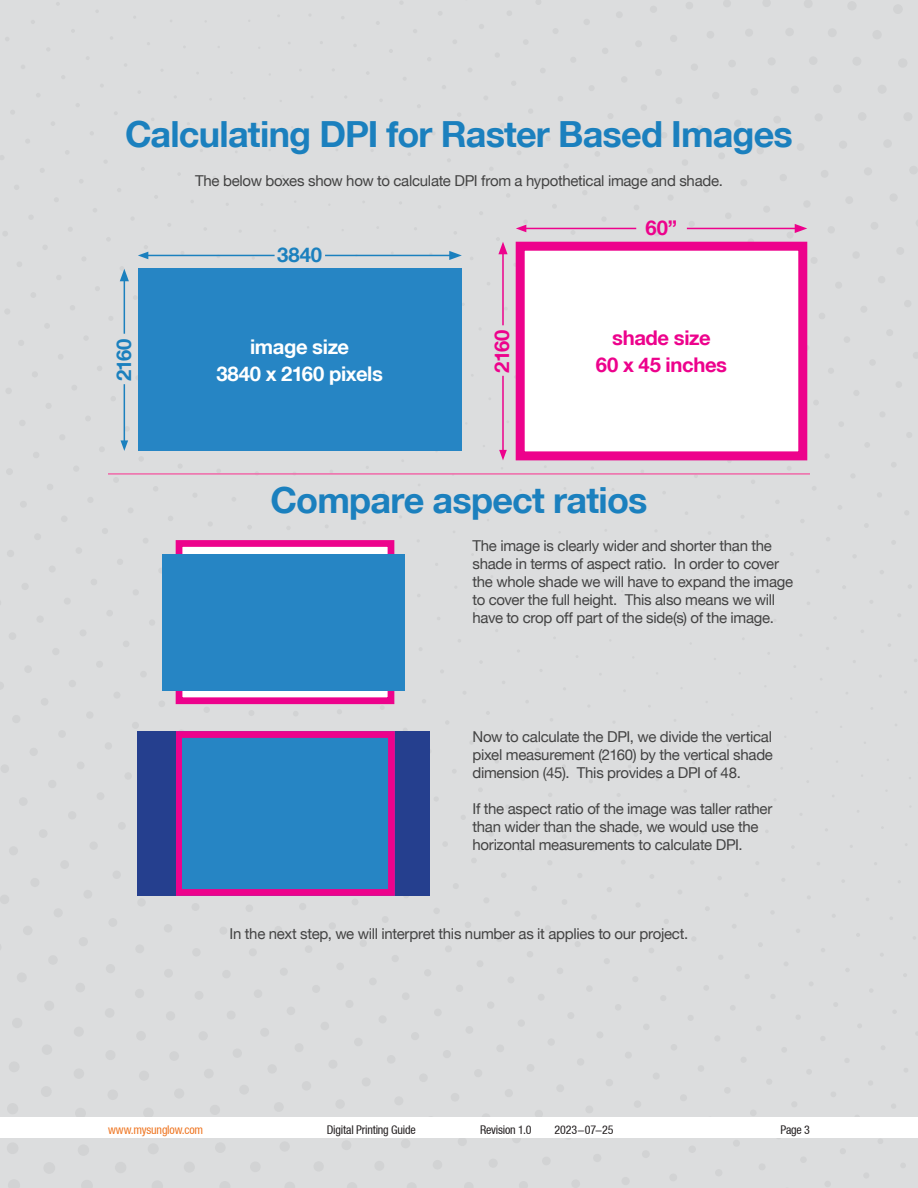
<style>
.page{position:relative;width:918px;height:1188px;background:#fff}
.page>*{position:absolute;margin:0;border:0;box-sizing:border-box;transform-origin:0 0}
.t1{font:700 36px "Helvetica Neue LT";letter-spacing:-.02em;color:#1b80be}
.t2{font:700 20.25px "Helvetica Neue LT";letter-spacing:-.015em;color:#ed028c}
.t3{font:700 20.25px "Helvetica Neue LT";letter-spacing:-.02em;color:#fff}
.t4{font:700 20.25px "Helvetica Neue LT";letter-spacing:-.005em;color:#1b80be}
.t5{font:15px/18px "Helvetica Neue LT";letter-spacing:-.02em;color:#434343}
.t6{font:condensed 12px "Helvetica Neue LT";letter-spacing:-.015em;color:#231f20}
.t7{font:condensed 12px "Helvetica Neue LT";letter-spacing:-.015em;color:#ee7623}
</style>
<div class="page">
<div style="left:0;top:0;width:167px;height:1188px;background:#dcddde"></div>
<div style="left:167px;top:0;width:751px;height:1188px;background:#dcddde"></div>
<div style="left:0;top:1117px;width:918px;height:20px;background:#fff"></div>
<hr style="left:108px;top:473px;width:351px;height:2px;background:#f168a8">
<hr style="left:459px;top:473px;width:351px;height:2px;background:#f168a8">
<div style="left:520px;top:246px;width:283px;height:210px;background:#fff"></div>
<div style="left:516px;top:242px;width:291px;height:218px;border:9px solid #ed028c"></div>
<div style="left:138px;top:269px;width:324px;height:182px;background:#2685c4"></div>
<hr style="left:146px;top:255px;width:129px;height:1px;background:#1b80be">
<svg style="left:138px;top:245px;width:10px;height:14px"></svg>
<hr style="left:325px;top:255px;width:126px;height:1px;background:#1b80be">
<svg style="left:449px;top:251px;width:13px;height:9px"></svg>
<hr style="left:124px;top:384px;width:1px;height:59px;background:#1b80be">
<svg style="left:121px;top:440px;width:7px;height:11px"></svg>
<hr style="left:124px;top:279px;width:1px;height:55px;background:#1b80be">
<svg style="left:120px;top:266px;width:9px;height:15px"></svg>
<hr style="left:524px;top:228px;width:112px;height:1px;background:#ed028c">
<svg style="left:516px;top:220px;width:12px;height:12px"></svg>
<hr style="left:687px;top:228px;width:110px;height:1px;background:#ed028c">
<svg style="left:795px;top:224px;width:12px;height:9px"></svg>
<hr style="left:502px;top:376px;width:2px;height:76px;background:#ed028c">
<svg style="left:499px;top:450px;width:8px;height:10px"></svg>
<hr style="left:502px;top:252px;width:2px;height:73px;background:#ed028c">
<svg style="left:496px;top:237px;width:12px;height:17px"></svg>
<div style="left:176px;top:540px;width:218px;height:164px;background:#fff;border:7px solid #ed028c"></div>
<div style="left:162px;top:554px;width:243px;height:136px;background:#2685c4"></div>
<div style="left:137px;top:731px;width:293px;height:165px;background:#2685c4"></div>
<div style="left:175px;top:731px;width:220px;height:165px;border:7px solid #ed028c"></div>
<div style="left:137px;top:731px;width:39px;height:165px;background:#253f8e"></div>
<div style="left:395px;top:731px;width:35px;height:165px;background:#253f8e"></div>
<p class="t1" style="left:125px;top:112px;width:669px">Calculating DPI for Raster Based Images</p>
<p class="t5" style="left:195px;top:172px;width:529px">The below boxes show how to calculate DPI from a hypothetical image and shade.</p>
<p class="t4" style="left:111px;top:381px;width:45px;rotate:-90deg">2160</p>
<p class="t4" style="left:277px;top:243px;width:46px">3840</p>
<p class="t3" style="left:250px;top:334px;width:101px">image size</p>
<p class="t3" style="left:216px;top:361px;width:168px">3840 x 2160 pixels</p>
<p class="t2" style="left:489px;top:373px;width:45px;rotate:-90deg">2160</p>
<p class="t2" style="left:646px;top:216px;width:33px">60”</p>
<p class="t2" style="left:612px;top:325px;width:100px">shade size</p>
<p class="t2" style="left:596px;top:352px;width:133px">60 x 45 inches</p>
<p class="t1" style="left:271px;top:478px;width:378px">Compare aspect ratios</p>
<p class="t5" style="left:472px;top:536px;width:322px">The image is clearly wider and shorter than the shade in terms of aspect ratio. In order to cover the whole shade we will have to expand the image to cover the full height. This also means we will have to crop off part of the side(s) of the image.</p>
<p class="t5" style="left:472px;top:727px;width:302px;text-align:justify">Now to calculate the DPI, we divide the vertical pixel measurement (2160) by the vertical shade dimension (45). This provides a DPI of 48.</p>
<p class="t5" style="left:472px;top:799px;width:301px">If the aspect ratio of the image was taller rather than wider than the shade, we would use the horizontal measurements to calculate DPI.</p>
<p class="t5" style="left:230px;top:925px;width:460px">In the next step, we will interpret this number as it applies to our project.</p>
<p class="t7" style="left:108px;top:1123px;width:97px">www.mysunglow.com</p>
<p class="t6" style="left:327px;top:1123px;width:90px">Digital Printing Guide</p>
<p class="t6" style="left:480px;top:1123px;width:53px">Revision 1.0</p>
<p class="t6" style="left:554px;top:1123px;width:60px">2023-07-25</p>
<p class="t6" style="left:780px;top:1123px;width:31px">Page 3</p>
</div>
